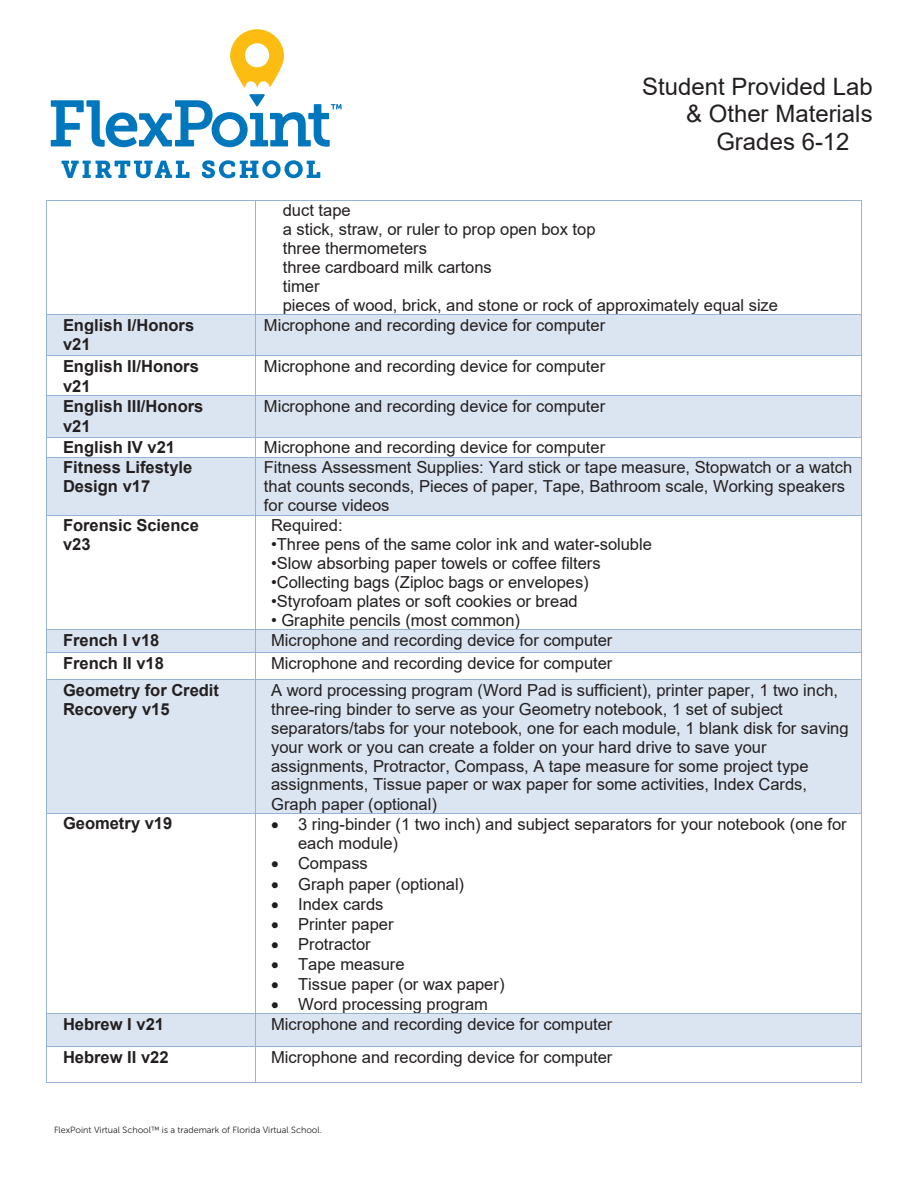
<style>
.page{position:relative;width:918px;height:1188px;background:#fff}
.page>*{position:absolute;margin:0;border:0;box-sizing:border-box;transform-origin:0 0}
.t1{font:24px "Arial";color:#231f20}
.t2{font:16.5px/19px "Arial";color:#231f20}
.t3{font:700 16.5px/19px "Arial";color:#231f20}
.t4{font:9px "Museo Sans 300";color:#231f20}
</style>
<div class="page">
<hr style="left:47px;top:200px;width:208px;height:1px;background:#95b3d7">
<hr style="left:256px;top:200px;width:605px;height:1px;background:#95b3d7">
<hr style="left:46px;top:200px;width:1px;height:114px;background:#95b3d7">
<hr style="left:255px;top:200px;width:1px;height:114px;background:#95b3d7">
<hr style="left:861px;top:200px;width:1px;height:114px;background:#95b3d7">
<div style="left:47px;top:315px;width:208px;height:41px;background:#dbe5f1"></div>
<div style="left:256px;top:315px;width:605px;height:41px;background:#dbe5f1"></div>
<hr style="left:47px;top:314px;width:208px;height:1px;background:#95b3d7">
<hr style="left:256px;top:314px;width:605px;height:1px;background:#95b3d7">
<hr style="left:46px;top:315px;width:1px;height:41px;background:#95b3d7">
<hr style="left:255px;top:315px;width:1px;height:41px;background:#95b3d7">
<hr style="left:861px;top:315px;width:1px;height:41px;background:#95b3d7">
<hr style="left:47px;top:356px;width:208px;height:1px;background:#95b3d7">
<hr style="left:256px;top:356px;width:605px;height:1px;background:#95b3d7">
<hr style="left:46px;top:356px;width:1px;height:40px;background:#95b3d7">
<hr style="left:255px;top:356px;width:1px;height:40px;background:#95b3d7">
<hr style="left:861px;top:356px;width:1px;height:40px;background:#95b3d7">
<div style="left:47px;top:396px;width:208px;height:41px;background:#dbe5f1"></div>
<div style="left:256px;top:396px;width:605px;height:41px;background:#dbe5f1"></div>
<hr style="left:47px;top:396px;width:208px;height:1px;background:#95b3d7">
<hr style="left:256px;top:396px;width:605px;height:1px;background:#95b3d7">
<hr style="left:46px;top:396px;width:1px;height:41px;background:#95b3d7">
<hr style="left:255px;top:396px;width:1px;height:41px;background:#95b3d7">
<hr style="left:861px;top:396px;width:1px;height:41px;background:#95b3d7">
<hr style="left:47px;top:437px;width:208px;height:1px;background:#95b3d7">
<hr style="left:256px;top:437px;width:605px;height:1px;background:#95b3d7">
<div style="left:47px;top:458px;width:208px;height:57px;background:#dbe5f1"></div>
<div style="left:256px;top:458px;width:605px;height:57px;background:#dbe5f1"></div>
<svg style="left:46px;top:437px;width:1px;height:21px"></svg>
<hr style="left:47px;top:457px;width:208px;height:1px;background:#95b3d7">
<svg style="left:255px;top:437px;width:1px;height:21px"></svg>
<hr style="left:256px;top:457px;width:605px;height:1px;background:#95b3d7">
<svg style="left:861px;top:437px;width:1px;height:21px"></svg>
<hr style="left:46px;top:458px;width:1px;height:57px;background:#95b3d7">
<hr style="left:255px;top:458px;width:1px;height:57px;background:#95b3d7">
<hr style="left:861px;top:458px;width:1px;height:57px;background:#95b3d7">
<hr style="left:47px;top:515px;width:208px;height:1px;background:#95b3d7">
<hr style="left:256px;top:515px;width:605px;height:1px;background:#95b3d7">
<hr style="left:46px;top:515px;width:1px;height:114px;background:#95b3d7">
<hr style="left:255px;top:515px;width:1px;height:114px;background:#95b3d7">
<hr style="left:861px;top:515px;width:1px;height:114px;background:#95b3d7">
<div style="left:47px;top:630px;width:208px;height:22px;background:#dbe5f1"></div>
<div style="left:256px;top:630px;width:605px;height:22px;background:#dbe5f1"></div>
<hr style="left:47px;top:629px;width:208px;height:1px;background:#95b3d7">
<hr style="left:256px;top:629px;width:605px;height:1px;background:#95b3d7">
<hr style="left:47px;top:652px;width:208px;height:1px;background:#95b3d7">
<hr style="left:256px;top:652px;width:605px;height:1px;background:#95b3d7">
<div style="left:47px;top:680px;width:208px;height:133px;background:#dbe5f1"></div>
<div style="left:256px;top:680px;width:605px;height:133px;background:#dbe5f1"></div>
<svg style="left:46px;top:629px;width:1px;height:51px"></svg>
<hr style="left:47px;top:679px;width:208px;height:1px;background:#95b3d7">
<svg style="left:255px;top:629px;width:1px;height:51px"></svg>
<hr style="left:256px;top:679px;width:605px;height:1px;background:#95b3d7">
<svg style="left:861px;top:629px;width:1px;height:51px"></svg>
<hr style="left:46px;top:680px;width:1px;height:133px;background:#95b3d7">
<hr style="left:255px;top:680px;width:1px;height:133px;background:#95b3d7">
<hr style="left:861px;top:680px;width:1px;height:133px;background:#95b3d7">
<hr style="left:47px;top:813px;width:208px;height:1px;background:#95b3d7">
<hr style="left:256px;top:813px;width:605px;height:1px;background:#95b3d7">
<hr style="left:46px;top:814px;width:1px;height:199px;background:#95b3d7">
<hr style="left:255px;top:814px;width:1px;height:199px;background:#95b3d7">
<hr style="left:861px;top:814px;width:1px;height:199px;background:#95b3d7">
<div style="left:47px;top:1014px;width:208px;height:33px;background:#dbe5f1"></div>
<div style="left:256px;top:1014px;width:605px;height:33px;background:#dbe5f1"></div>
<hr style="left:47px;top:1013px;width:208px;height:1px;background:#95b3d7">
<hr style="left:256px;top:1013px;width:605px;height:1px;background:#95b3d7">
<hr style="left:46px;top:1014px;width:1px;height:33px;background:#95b3d7">
<hr style="left:255px;top:1014px;width:1px;height:33px;background:#95b3d7">
<hr style="left:861px;top:1014px;width:1px;height:33px;background:#95b3d7">
<hr style="left:47px;top:1047px;width:208px;height:1px;background:#95b3d7">
<hr style="left:256px;top:1047px;width:605px;height:1px;background:#95b3d7">
<hr style="left:46px;top:1047px;width:1px;height:35px;background:#95b3d7">
<hr style="left:47px;top:1082px;width:208px;height:1px;background:#95b3d7">
<hr style="left:255px;top:1047px;width:1px;height:35px;background:#95b3d7">
<hr style="left:256px;top:1082px;width:605px;height:1px;background:#95b3d7">
<hr style="left:861px;top:1047px;width:1px;height:35px;background:#95b3d7">
<svg style="left:230px;top:29px;width:54px;height:59px"></svg>
<svg style="left:51px;top:94px;width:291px;height:53px"></svg>
<svg style="left:61px;top:161px;width:129px;height:17px"></svg>
<svg style="left:202px;top:160px;width:118px;height:18px"></svg>
<p class="t1" style="left:642px;top:70px;width:232px">Student Provided Lab</p>
<p class="t1" style="left:686px;top:97px;width:188px">&amp; Other Materials</p>
<p class="t1" style="left:716px;top:125px;width:135px">Grades 6-12</p>
<p class="t2" style="left:283px;top:201px;width:497px">duct tape<br>a stick, straw, or ruler to prop open box top<br>three thermometers<br>three cardboard milk cartons<br>timer<br>pieces of wood, brick, and stone or rock of approximately equal size</p>
<p class="t3" style="left:63px;top:315px;width:133px">English I/Honors v21</p>
<p class="t2" style="left:264px;top:315px;width:343px">Microphone and recording device for computer</p>
<p class="t3" style="left:63px;top:357px;width:137px;line-height:19.6px">English II/Honors v21</p>
<p class="t2" style="left:264px;top:356px;width:343px">Microphone and recording device for computer</p>
<p class="t3" style="left:63px;top:397px;width:142px;line-height:19.8px">English III/Honors v21</p>
<p class="t2" style="left:264px;top:396px;width:343px">Microphone and recording device for computer</p>
<p class="t3" style="left:63px;top:438px;width:114px">English IV v21</p>
<p class="t2" style="left:264px;top:438px;width:343px">Microphone and recording device for computer</p>
<p class="t3" style="left:63px;top:458px;width:131px">Fitness Lifestyle<br>Design v17</p>
<p class="t2" style="left:264px;top:458px;width:590px">Fitness Assessment Supplies: Yard stick or tape measure, Stopwatch or a watch that counts seconds, Pieces of paper, Tape, Bathroom scale, Working speakers for course videos</p>
<p class="t3" style="left:63px;top:516px;width:137px">Forensic Science v23</p>
<p class="t2" style="left:271px;top:515px;width:73px">Required:</p>
<p class="t2" style="left:271px;top:535px;width:382px">•Three pens of the same color ink and water-soluble</p>
<p class="t2" style="left:271px;top:553px;width:331px">•Slow absorbing paper towels or coffee filters</p>
<p class="t2" style="left:271px;top:573px;width:319px">•Collecting bags (Ziploc bags or envelopes)</p>
<p class="t2" style="left:271px;top:591px;width:308px">•Styrofoam plates or soft cookies or bread</p>
<p class="t2" style="left:271px;top:610px;width:250px">• Graphite pencils (most common)</p>
<p class="t3" style="left:63px;top:630px;width:98px">French I v18</p>
<p class="t2" style="left:271px;top:630px;width:343px">Microphone and recording device for computer</p>
<p class="t3" style="left:63px;top:653px;width:103px">French II v18</p>
<p class="t2" style="left:271px;top:653px;width:343px">Microphone and recording device for computer</p>
<p class="t3" style="left:63px;top:680px;width:158px">Geometry for Credit<br>Recovery v15</p>
<p class="t2" style="left:271px;top:680px;width:579px">A word processing program (Word Pad is sufficient), printer paper, 1 two inch, three-ring binder to serve as your Geometry notebook, 1 set of subject separators/tabs for your notebook, one for each module, 1 blank disk for saving your work or you can create a folder on your hard drive to save your assignments, Protractor, Compass, A tape measure for some project type assignments, Tissue paper or wax paper for some activities, Index Cards, Graph paper (optional)</p>
<p class="t3" style="left:63px;top:814px;width:111px">Geometry v19</p>
<p class="t2" style="left:298px;top:815px;width:550px;text-indent:-27px">• 3 ring-binder (1 two inch) and subject separators for your notebook (one for each module)</p>
<p class="t2" style="left:271px;top:854px;width:98px">• Compass</p>
<p class="t2" style="left:271px;top:874px;width:195px">• Graph paper (optional)</p>
<p class="t2" style="left:271px;top:894px;width:114px">• Index cards</p>
<p class="t2" style="left:271px;top:914px;width:124px">• Printer paper</p>
<p class="t2" style="left:271px;top:934px;width:101px">• Protractor</p>
<p class="t2" style="left:271px;top:954px;width:135px">• Tape measure</p>
<p class="t2" style="left:271px;top:974px;width:235px">• Tissue paper (or wax paper)</p>
<p class="t2" style="left:271px;top:995px;width:218px">• Word processing program</p>
<p class="t3" style="left:63px;top:1015px;width:103px">Hebrew I v21</p>
<p class="t2" style="left:271px;top:1014px;width:343px">Microphone and recording device for computer</p>
<p class="t3" style="left:63px;top:1048px;width:107px">Hebrew II v22</p>
<p class="t2" style="left:271px;top:1047px;width:343px">Microphone and recording device for computer</p>
<p class="t4" style="left:54px;top:1125px;width:270px">FlexPoint Virtual School™ is a trademark of Florida Virtual School.</p>
</div>
